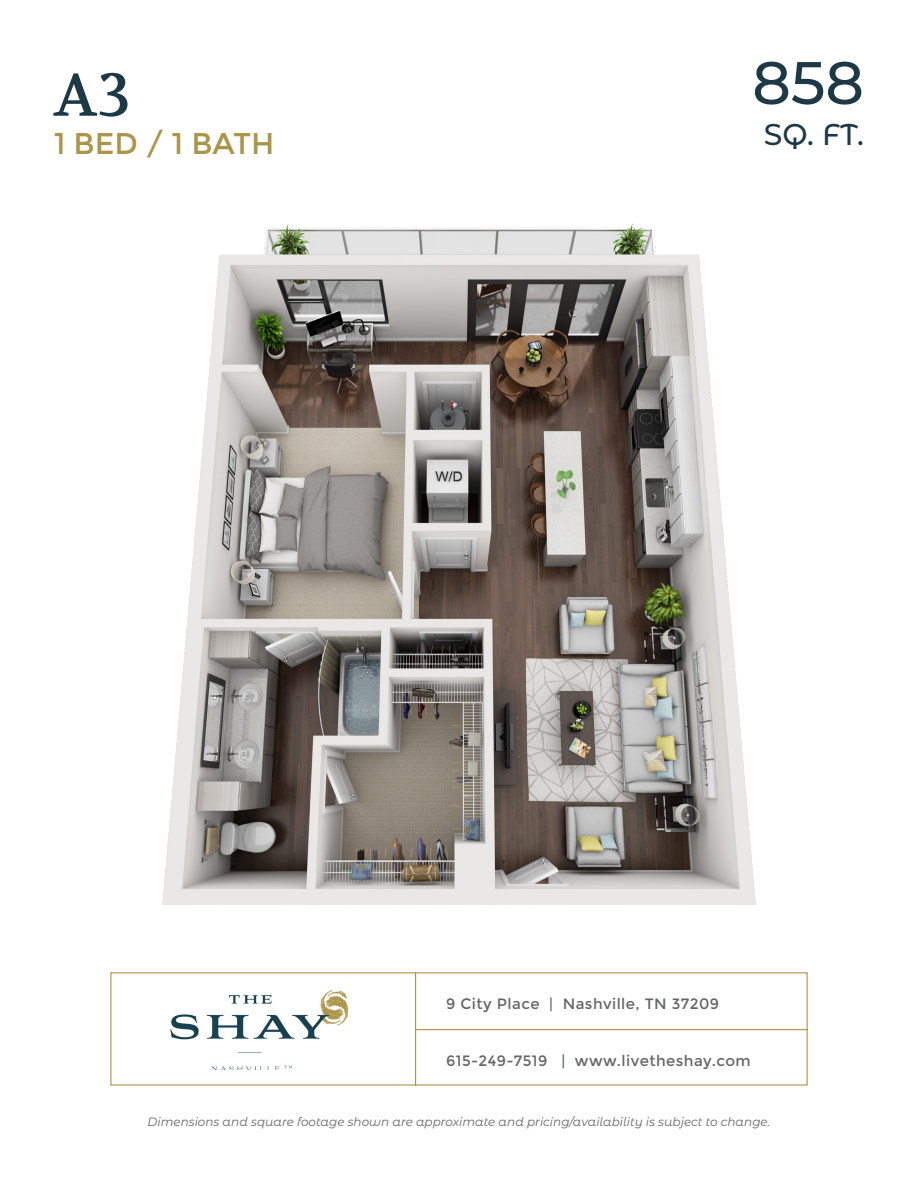
<style>
.page{position:relative;width:918px;height:1188px;background:#fff}
.page>*{position:absolute;margin:0;border:0;box-sizing:border-box;transform-origin:0 0}
.Sq_Ft_-_NUMBER{font:500 60px "Montserrat Alternates";color:#1d3946}
.NAME_Sans_Serif{font:60px "Volkhov";color:#1d3946}
.Floorplan_Details{font:30px "Montserrat";color:#aa9548}
.Sq_Ft-_Text{font:500 30px "Montserrat Alternates";color:#1d3946}
.t1{font:15px "Montserrat";letter-spacing:.03em;color:#656666}
.t2{font:italic 12px "Montserrat Alternates";color:#656666}
</style>
<div class="page">
<div style="left:110px;top:972px;width:698px;height:114px;border:1px solid #aa9548"></div>
<hr style="left:415px;top:972px;width:1px;height:114px;background:#aa9548">
<hr style="left:416px;top:1029px;width:392px;height:1px;background:#aa9548">
<img style="left:171px;top:991px;width:177px;height:79px">
<img style="left:162px;top:224px;width:594px;height:680px">
<p class="NAME_Sans_Serif" style="left:54px;top:58px;width:78px">A3</p>
<p class="Sq_Ft_-_NUMBER" style="left:752px;top:41px;width:113px">858</p>
<p class="Sq_Ft-_Text" style="left:764px;top:113px;width:102px">SQ. FT.</p>
<p class="Floorplan_Details" style="left:54px;top:126px;width:222px">1 BED / 1 BATH</p>
<p class="t1" style="left:446px;top:995px;width:275px">9 City Place | Nashville, TN 37209</p>
<p class="t1" style="left:446px;top:1052px;width:306px">615-249-7519 | www.livetheshay.com</p>
<p class="t2" style="left:148px;top:1114px;width:624px">Dimensions and square footage shown are approximate and pricing/availability is subject to change.</p>
</div>
